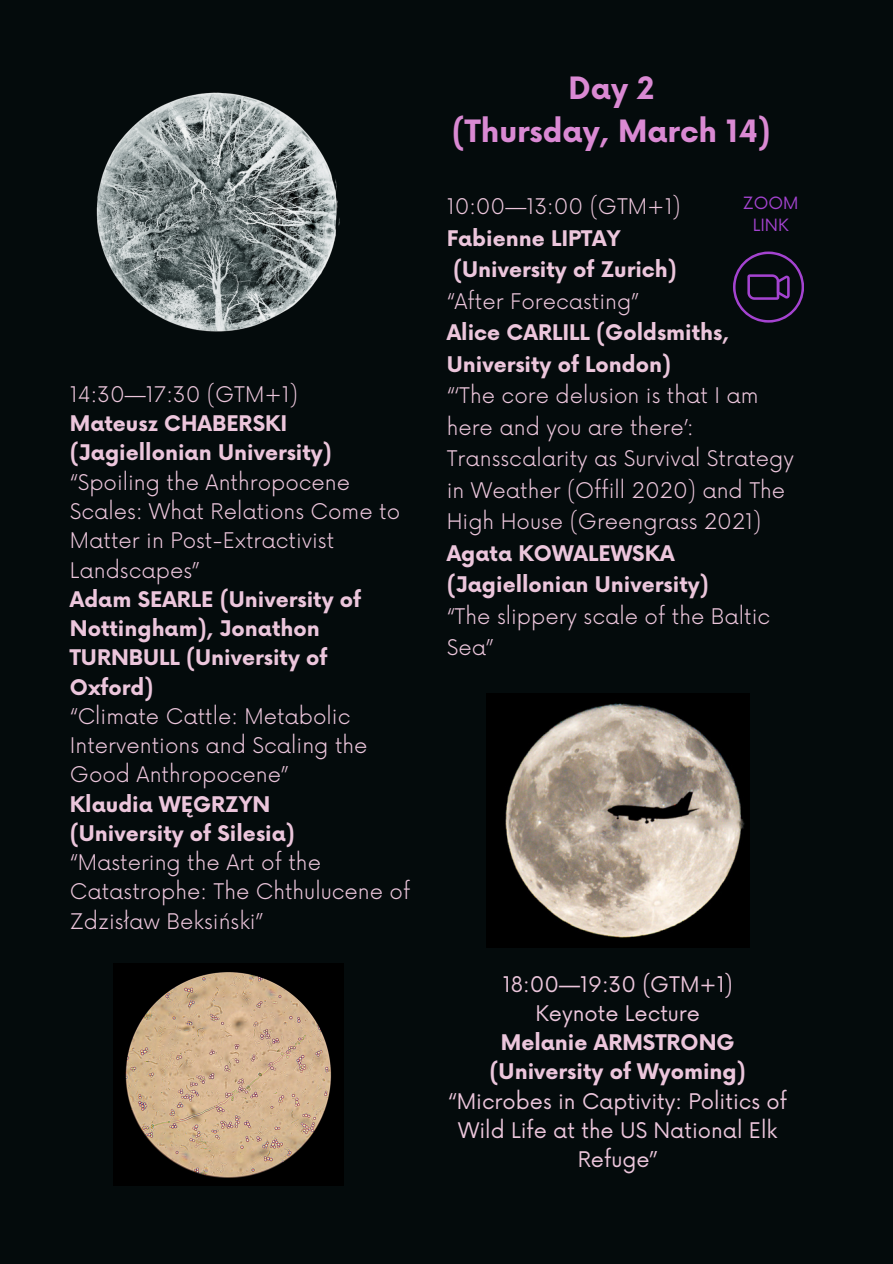
<style>
.page{position:relative;width:893px;height:1264px;background:#fff}
.page>*{position:absolute;margin:0;border:0;box-sizing:border-box;transform-origin:0 0}
.t1{font:700 30px/42.8px "Now";color:#da89d3;text-align:center}
.t2{font:300 21px/29.2px "Now";color:#ecc6dc}
.t3{font:21px/29.2px "Now";color:#ecc6dc;text-align:center}
.t4{font:700 21px "Now";color:#ecc6dc}
.t5{font:16.5px/22.5px "Now";color:#a443d0;text-align:center}
.s1{font-weight:700}
</style>
<div class="page">
<div style="left:0;top:0;width:892px;height:1263px;background:#040b0c"></div>
<img style="left:486px;top:693px;width:263px;height:254px">
<img style="left:113px;top:963px;width:231px;height:222px">
<svg style="left:733px;top:251px;width:70px;height:71px"></svg>
<img style="left:96px;top:92px;width:244px;height:240px">
<p class="t2" style="left:70px;top:381px;width:342px">14:30—17:30 (GTM+1)<br><span class="s1">Mateusz CHABERSKI (Jagiellonian University) </span>“Spoiling the Anthropocene<br>Scales: What Relations Come to<br>Matter in Post-Extractivist<br>Landscapes”<br><span class="s1">Adam SEARLE (University of<br>Nottingham), Jonathon<br>TURNBULL (University of<br>Oxford)<br></span>“Climate Cattle: Metabolic<br>Interventions and Scaling the<br>Good Anthropocene”<br><span class="s1">Klaudia WĘGRZYN<br>(University of Silesia) </span>“Mastering the Art of the<br>Catastrophe: The Chthulucene of<br>Zdzisław Beksiński”</p>
<h1 class="t1" style="left:452px;top:69px;width:320px">Day 2<br>(Thursday, March 14)</h1>
<h2 class="t2" style="left:446px;top:193px;width:235px">10:00—13:00 (GTM+1)</h2>
<h2 class="t4" style="left:446px;top:227px;width:175px">Fabienne LIPTAY</h2>
<h2 class="t4" style="left:453px;top:258px;width:225px">(University of Zurich)</h2>
<h2 class="t2" style="left:446px;top:287px;width:194px">“After Forecasting”</h2>
<h2 class="t4" style="left:446px;top:321px;width:283px">Alice CARLILL (Goldsmiths,</h2>
<h2 class="t4" style="left:446px;top:353px;width:226px">University of London)</h2>
<h2 class="t2" style="left:446px;top:382px;width:313px">“‘The core delusion is that I am</h2>
<h2 class="t2" style="left:446px;top:413px;width:248px">here and you are there’:</h2>
<h2 class="t2" style="left:446px;top:445px;width:349px">Transscalarity as Survival Strategy</h2>
<h2 class="t2" style="left:446px;top:476px;width:340px">in Weather (Offill 2020) and The</h2>
<h2 class="t2" style="left:446px;top:508px;width:316px">High House (Greengrass 2021)</h2>
<h2 class="t4" style="left:446px;top:542px;width:229px">Agata KOWALEWSKA</h2>
<h2 class="t4" style="left:446px;top:573px;width:263px">(Jagiellonian University)</h2>
<h2 class="t2" style="left:446px;top:602px;width:325px">“The slippery scale of the Baltic</h2>
<h2 class="t2" style="left:446px;top:634px;width:49px">Sea”</h2>
<p class="t5" style="left:742px;top:192px;width:57px">ZOOM<br>LINK</p>
<p class="t3" style="left:448px;top:970px;width:340px">18:00—19:30 (GTM+1)<br>Keynote Lecture<br><span class="s1">Melanie ARMSTRONG (University of Wyoming) </span>“Microbes in Captivity: Politics of<br>Wild Life at the US National Elk<br>Refuge”</p>
</div>
